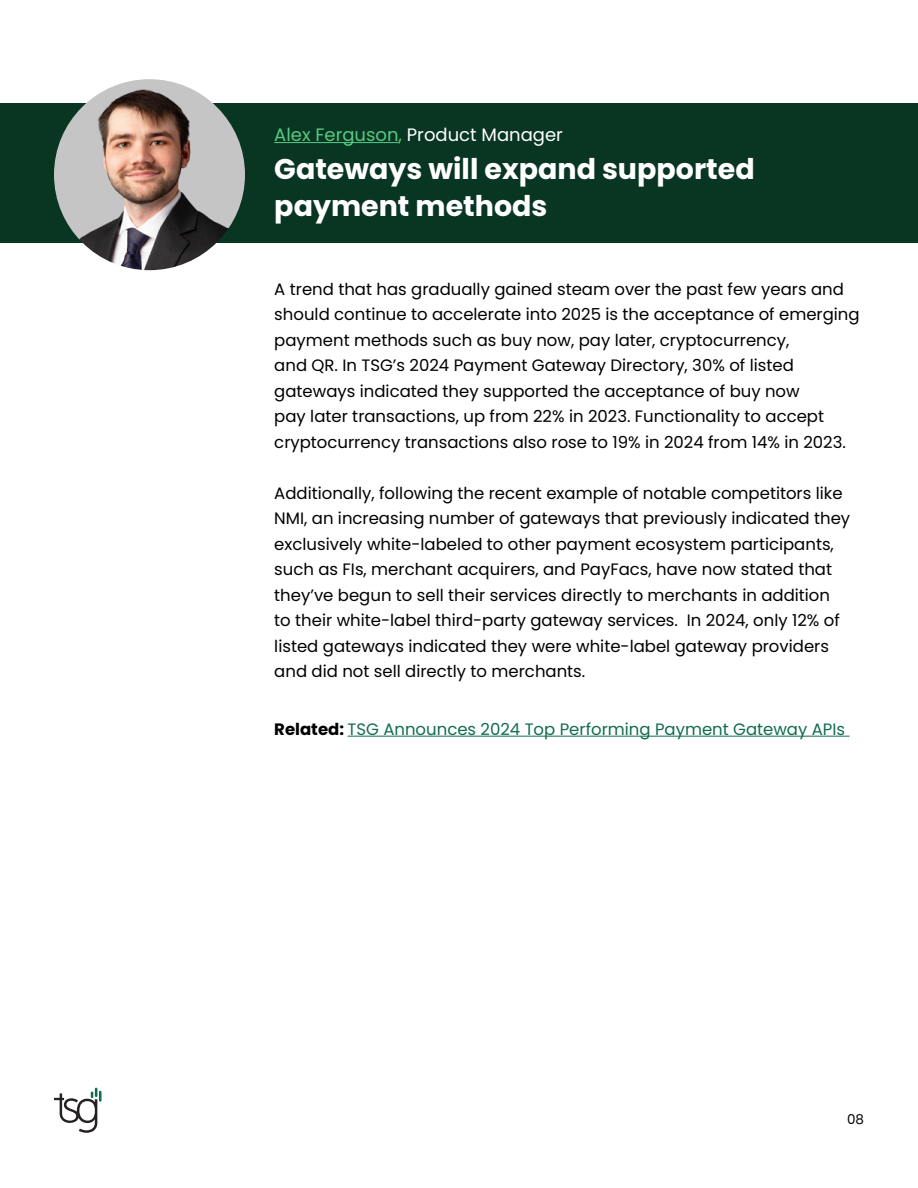
<style>
.page{position:relative;width:918px;height:1188px;background:#fff}
.page>*{position:absolute;margin:0;border:0;box-sizing:border-box;transform-origin:0 0}
.t1{font:700 28.5px/37.5px "Poppins";color:#fff}
.t2{font:18px "Poppins";color:#fff}
.t3{font:16.5px/25.5px "Poppins";color:#000}
.t4{font:16.5px "Poppins";color:#116d4d}
.t5{font:13.5px "Poppins";color:#000}
.s1{color:#58ca82}
.s2{font-weight:700;color:#000}
</style>
<div class="page">
<svg style="left:54px;top:1088px;width:48px;height:45px"></svg>
<div style="left:0;top:103px;width:918px;height:140px;background:#093523"></div>
<hr style="left:274px;top:142px;width:125px;height:1px;background:#58ca82">
<hr style="left:348px;top:736px;width:502px;height:1px;background:#116d4d">
<img style="left:54px;top:79px;width:191px;height:191px;border-radius:96px">
<p class="t2" style="left:274px;top:124px;width:290px"><span class="s1">Alex Ferguson,</span> Product Manager</p>
<h1 class="t1" style="left:274px;top:150px;width:482px">Gateways will expand supported payment methods</h1>
<p class="t3" style="left:274px;top:277px;width:587px">A trend that has gradually gained steam over the past few years and should continue to accelerate into 2025 is the acceptance of emerging payment methods such as buy now, pay later, cryptocurrency,<br>and QR. In TSG’s 2024 Payment Gateway Directory, 30% of listed gateways indicated they supported the acceptance of buy now<br>pay later transactions, up from 22% in 2023. Functionality to accept cryptocurrency transactions also rose to 19% in 2024 from 14% in 2023.</p>
<p class="t3" style="left:274px;top:481px;width:577px">Additionally, following the recent example of notable competitors like NMI, an increasing number of gateways that previously indicated they exclusively white-labeled to other payment ecosystem participants, such as FIs, merchant acquirers, and PayFacs, have now stated that they’ve begun to sell their services directly to merchants in addition to their white-label third-party gateway services. In 2024, only 12% of listed gateways indicated they were white-label gateway providers and did not sell directly to merchants.</p>
<p class="t4" style="left:274px;top:720px;width:572px"><span class="s2">Related:</span> TSG Announces 2024 Top Performing Payment Gateway APIs</p>
<p class="t5" style="left:847px;top:1112px;width:18px">08</p>
</div>
